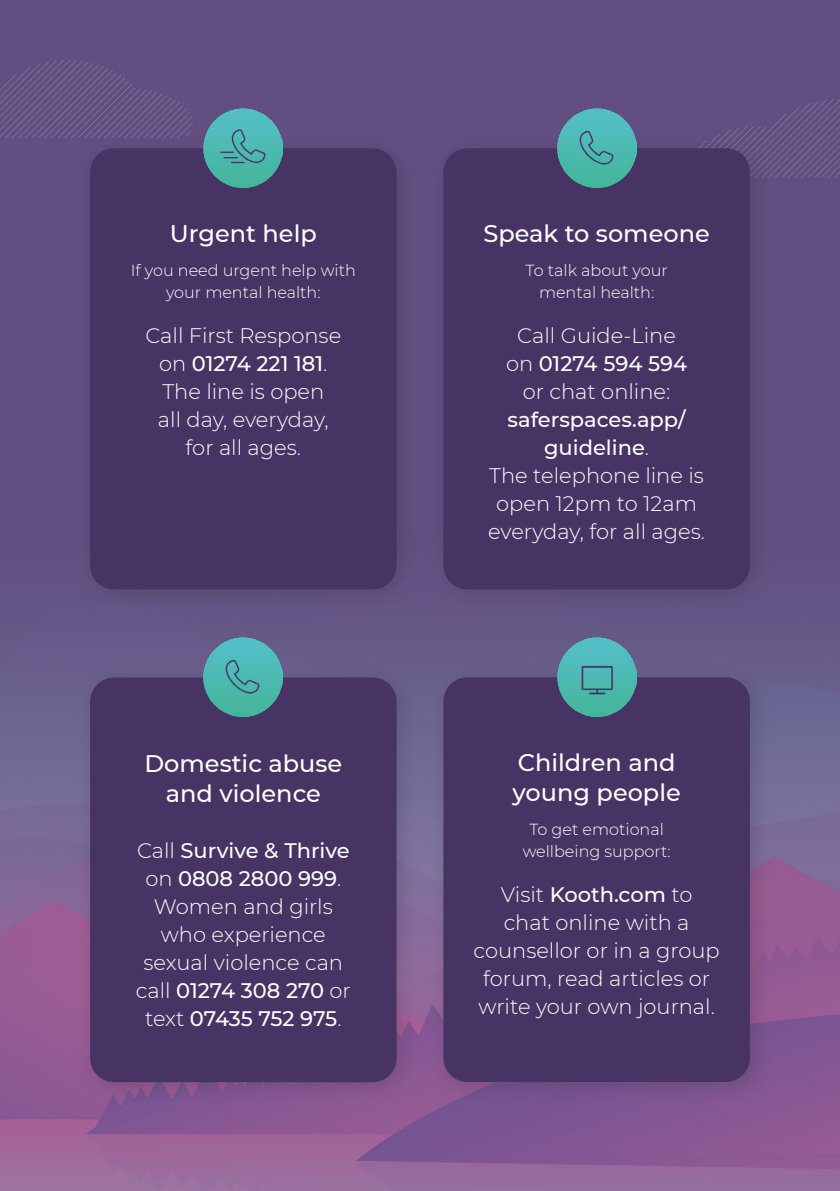
<style>
.page{position:relative;width:840px;height:1191px;background:#fff}
.page>*{position:absolute;margin:0;border:0;box-sizing:border-box;transform-origin:0 0}
.Headers{font:500 24px/30px "Montserrat";color:#fff;text-align:center}
.Body{font:300 21px/28px "Montserrat";color:#fff;text-align:center}
.Body-2{font:500 21px/28px "Montserrat";color:#fff;text-align:center}
.Smaller{font:300 16px/22px "Montserrat";color:#fff;text-align:center}
.s1{font-weight:500}
.s2{font-weight:300}
</style>
<div class="page">
<img style="left:0;top:0;width:839px;height:1191px">
<svg style="left:0;top:60px;width:193px;height:78px;background:#665284"></svg>
<svg style="left:636px;top:99px;width:203px;height:78px;background:#645183"></svg>
<div style="left:75px;top:133px;width:344px;height:479px;background:#231f20;opacity:.2"></div>
<div style="left:90px;top:148px;width:306px;height:441px;background:#473464;border-radius:24px"></div>
<img style="left:204px;top:109px;width:78px;height:79px">
<div style="left:428px;top:133px;width:344px;height:479px;background:#231f20;opacity:.2"></div>
<div style="left:443px;top:148px;width:306px;height:441px;background:#473464;border-radius:24px"></div>
<img style="left:557px;top:109px;width:78px;height:79px">
<div style="left:75px;top:662px;width:344px;height:442px;background:#231f20;opacity:.2"></div>
<div style="left:90px;top:677px;width:306px;height:405px;background:#473464;border-radius:24px"></div>
<img style="left:204px;top:637px;width:78px;height:79px">
<div style="left:428px;top:662px;width:344px;height:443px;background:#231f20;opacity:.2"></div>
<div style="left:443px;top:677px;width:306px;height:405px;background:#473464;border-radius:24px"></div>
<img style="left:557px;top:638px;width:78px;height:78px">
<p class="Headers" style="left:170px;top:218px;width:148px">Urgent help</p>
<p class="Smaller" style="left:131px;top:258px;width:226px">If you need urgent help with your mental health:</p>
<p class="Body" style="left:145px;top:321px;width:197px">Call First Response on <span class="s1">01274 221 181</span>.</p>
<p class="Body" style="left:158px;top:377px;width:172px">The line is open all day, everyday, for all ages.</p>
<p class="Headers" style="left:144px;top:747px;width:199px">Domestic abuse and violence</p>
<p class="Body-2" style="left:137px;top:835px;width:214px"><span class="s2">Call</span> Survive &amp; Thrive <span class="s2">on</span> 0808 2800 999<span class="s2">.</span></p>
<p class="Body" style="left:136px;top:892px;width:216px">Women and girls who experience sexual violence can call <span class="s1">01274 308 270</span> or text <span class="s1">07435 752 975</span>.</p>
<p class="Headers" style="left:483px;top:218px;width:228px">Speak to someone</p>
<p class="Smaller" style="left:525px;top:258px;width:143px">To talk about your mental health:</p>
<p class="Body" style="left:488px;top:321px;width:218px">Call Guide-Line<br>on <span class="s1">01274 594 594<br></span>or chat online: <span class="s1">saferspaces.app/ guideline</span>.<br>The telephone line is open 12pm to 12am everyday, for all ages.</p>
<p class="Headers" style="left:512px;top:747px;width:170px;text-align:left">Children and young people</p>
<p class="Smaller" style="left:522px;top:817px;width:149px">To get emotional wellbeing support:</p>
<p class="Body" style="left:473px;top:879px;width:247px">Visit <span class="s1">Kooth.com</span> to<br>chat online with a counsellor or in a group forum, read articles or write your own journal.</p>
</div>
